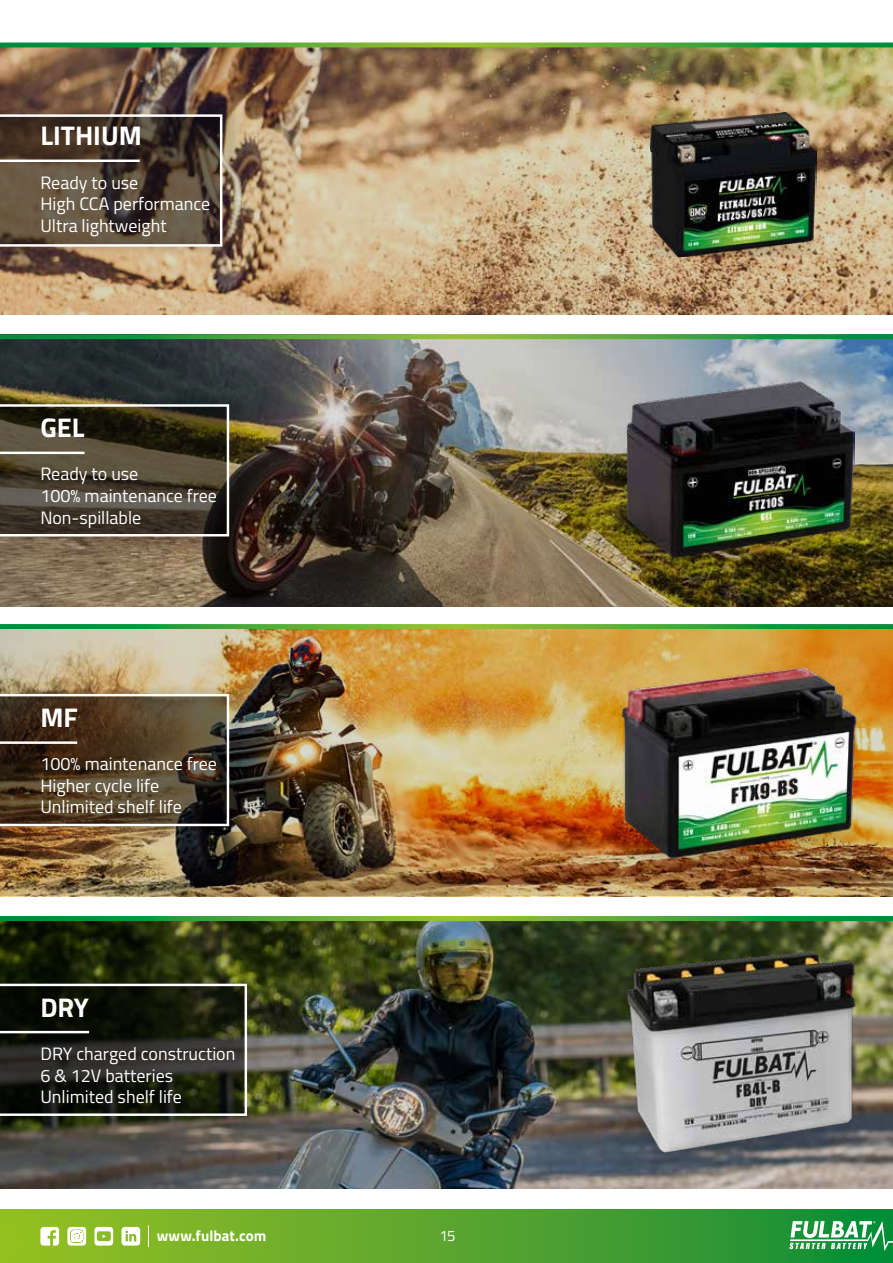
<style>
.page{position:relative;width:893px;height:1263px;background:#fff}
.page>*{position:absolute;margin:0;border:0;box-sizing:border-box;transform-origin:0 0}
.t1{font:700 27px "Titillium";color:#fff}
.t2{font:18px/21.6px "Titillium";color:#fff}
.t3{font:700 15px "Titillium Web";letter-spacing:.005em;color:#fff}
.t4{font:15px "Titillium Web";color:#fff}
</style>
<div class="page">
<svg style="left:0;top:1209px;width:893px;height:54px;background:#5aa62d"></svg>
<svg style="left:40px;top:1227px;width:19px;height:18px"></svg>
<svg style="left:67px;top:1227px;width:19px;height:18px"></svg>
<svg style="left:94px;top:1227px;width:19px;height:18px"></svg>
<svg style="left:122px;top:1227px;width:18px;height:18px"></svg>
<svg style="left:148px;top:1225px;width:1px;height:22px"></svg>
<svg style="left:789px;top:1221px;width:104px;height:30px"></svg>
<img style="left:0;top:921px;width:893px;height:267px">
<img style="left:0;top:629px;width:893px;height:267px">
<img style="left:0;top:339px;width:893px;height:267px">
<img style="left:0;top:47px;width:893px;height:267px">
<svg style="left:0;top:43px;width:893px;height:4px;background:#41a538"></svg>
<div style="left:0;top:103px;width:243px;height:154px;background:#000;opacity:.1"></div>
<svg style="left:0;top:114px;width:222px;height:133px;background:#574a3c"></svg>
<div style="left:0;top:393px;width:250px;height:154px;background:#000;opacity:.1"></div>
<svg style="left:0;top:404px;width:229px;height:132px;background:#494233"></svg>
<div style="left:0;top:683px;width:250px;height:154px;background:#000;opacity:.1"></div>
<svg style="left:0;top:694px;width:229px;height:132px;background:#51412d"></svg>
<div style="left:0;top:973px;width:268px;height:153px;background:#000;opacity:.1"></div>
<svg style="left:0;top:984px;width:247px;height:132px;background:#24261d"></svg>
<svg style="left:0;top:334px;width:893px;height:5px;background:#44a33c"></svg>
<svg style="left:0;top:624px;width:893px;height:5px;background:#44a73b"></svg>
<svg style="left:0;top:916px;width:893px;height:5px;background:#41a538"></svg>
<img style="left:650px;top:113px;width:167px;height:144px">
<hr style="left:0;top:160px;width:140px;height:2px;background:#fff">
<img style="left:589px;top:382px;width:266px;height:203px">
<img style="left:601px;top:667px;width:285px;height:208px">
<hr style="left:0;top:741px;width:77px;height:3px;background:#fff">
<img style="left:615px;top:951px;width:257px;height:223px">
<hr style="left:0;top:1031px;width:89px;height:2px;background:#fff">
<hr style="left:0;top:452px;width:85px;height:2px;background:#fff">
<h1 class="t1" style="left:40px;top:115px;width:103px">LITHIUM</h1>
<p class="t2" style="left:40px;top:171px;width:171px">Ready to use<br>High CCA performance<br>Ultra lightweight</p>
<h1 class="t1" style="left:40px;top:407px;width:46px">GEL</h1>
<p class="t2" style="left:40px;top:462px;width:178px">Ready to use<br>100% maintenance free<br>Non-spillable</p>
<h1 class="t1" style="left:40px;top:697px;width:39px">MF</h1>
<p class="t2" style="left:40px;top:752px;width:178px">100% maintenance free<br>Higher cycle life<br>Unlimited shelf life</p>
<h1 class="t1" style="left:40px;top:987px;width:50px">DRY</h1>
<p class="t2" style="left:40px;top:1042px;width:197px">DRY charged construction<br>6 &amp; 12V batteries<br>Unlimited shelf life</p>
<p class="t3" style="left:157px;top:1224px;width:111px">www.fulbat.com</p>
<p class="t4" style="left:439px;top:1224px;width:18px">15</p>
</div>
